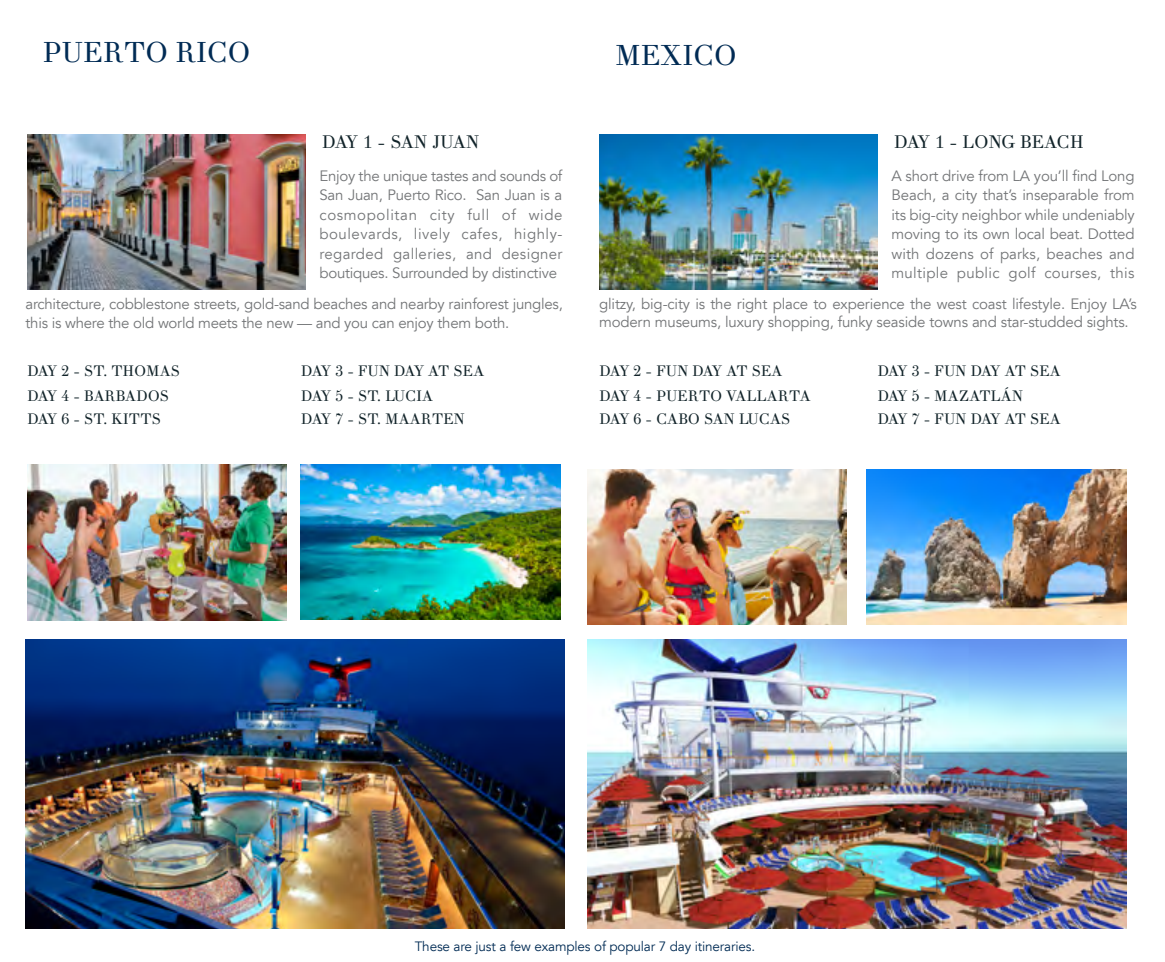
<style>
.page{position:relative;width:1165px;height:962px;background:#fff}
.page>*{position:absolute;margin:0;border:0;box-sizing:border-box;transform-origin:0 0}
.t1{font:28.5px "Theano Didot";color:#002b54}
.t2{font:18px "Theano Didot";letter-spacing:-.015em;color:#112329}
.t3{font:18px "Theano Didot";letter-spacing:-.045em;color:#112329}
.t4{font:15px/19.5px "Avenir LT";letter-spacing:-.01em;color:#737577;text-align:justify}
.t5{font:15px "Theano Didot";color:#112329}
.t6{font:15px "Theano Didot";letter-spacing:-.07em;color:#112329}
.t7{font:13.5px "Avenir LT";letter-spacing:-.01em;color:#002b54}
</style>
<div class="page">
<img style="left:587px;top:469px;width:259px;height:156px">
<img style="left:301px;top:464px;width:259px;height:156px">
<img style="left:866px;top:469px;width:260px;height:156px">
<img style="left:27px;top:465px;width:259px;height:155px">
<img style="left:26px;top:639px;width:539px;height:290px">
<img style="left:587px;top:639px;width:539px;height:290px">
<img style="left:27px;top:134px;width:279px;height:156px">
<img style="left:599px;top:134px;width:278px;height:156px">
<h1 class="t1" style="left:42px;top:35px;width:209px">PUERTO RICO</h1>
<h1 class="t1" style="left:615px;top:38px;width:123px">MEXICO</h1>
<p class="t3" style="left:322px;top:131px;width:159px">DAY 1 - SAN JUAN</p>
<p class="t2" style="left:893px;top:131px;width:191px">DAY 1 - LONG BEACH</p>
<p class="t4" style="left:319px;top:166px;width:244px">Enjoy the unique tastes and sounds of San Juan, Puerto Rico. San Juan is a cosmopolitan city full of wide boulevards, lively cafes, highly&shy;regarded galleries, and designer boutiques. Surrounded by distinctive</p>
<p class="t4" style="left:891px;top:166px;width:245px">A short drive from LA you’ll find Long Beach, a city that’s inseparable from its big-city neighbor while undeniably moving to its own local beat. Dotted with dozens of parks, beaches and multiple public golf courses, this</p>
<p class="t4" style="left:26px;top:294px;width:539px">architecture, cobblestone streets, gold-sand beaches and nearby rainforest jungles, this is where the old world meets the new — and you can enjoy them both.</p>
<p class="t4" style="left:599px;top:295px;width:539px;line-height:18px">glitzy, big-city is the right place to experience the west coast lifestyle. Enjoy LA’s modern museums, luxury shopping, funky seaside towns and star-studded sights.</p>
<p class="t5" style="left:27px;top:361px;width:154px">DAY 2 - ST. THOMAS</p>
<p class="t6" style="left:599px;top:361px;width:185px">DAY 2 - FUN DAY AT SEA</p>
<p class="t5" style="left:27px;top:386px;width:143px">DAY 4 - BARBADOS</p>
<p class="t5" style="left:599px;top:386px;width:213px">DAY 4 - PUERTO VALLARTA</p>
<p class="t5" style="left:27px;top:409px;width:135px">DAY 6 - ST. KITTS</p>
<p class="t5" style="left:599px;top:409px;width:193px">DAY 6 - CABO SAN LUCAS</p>
<p class="t6" style="left:301px;top:361px;width:185px">DAY 3 - FUN DAY AT SEA</p>
<p class="t6" style="left:877px;top:361px;width:185px">DAY 3 - FUN DAY AT SEA</p>
<p class="t5" style="left:301px;top:386px;width:134px">DAY 5 - ST. LUCIA</p>
<p class="t5" style="left:877px;top:386px;width:147px">DAY 5 - MAZATLÁN</p>
<p class="t5" style="left:301px;top:409px;width:165px">DAY 7 - ST. MAARTEN</p>
<p class="t6" style="left:877px;top:409px;width:185px">DAY 7 - FUN DAY AT SEA</p>
<p class="t7" style="left:414px;top:938px;width:342px">These are just a few examples of popular 7 day itineraries.</p>
</div>
